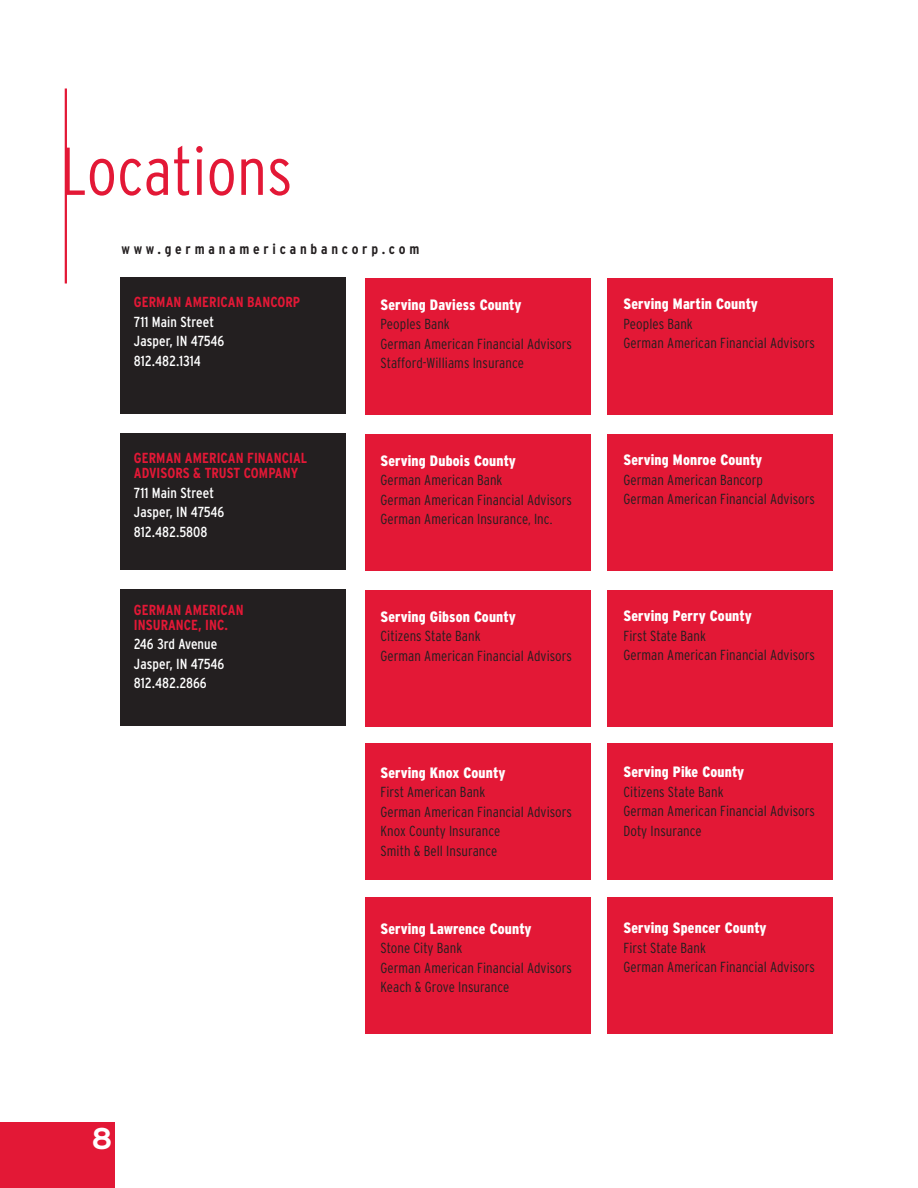
<style>
.page{position:relative;width:918px;height:1188px;background:#fff}
.page>*{position:absolute;margin:0;border:0;box-sizing:border-box;transform-origin:0 0}
.t1{font:300 condensed 67.5px "Interstate";color:#e31836}
.t2{font:700 30px "Interstate";color:#fff}
.t3{font:900 condensed 15px "Interstate";letter-spacing:.01em;color:#fff}
.t4{font:300 condensed 14.55px/19.5px "Interstate";letter-spacing:.005em;color:#231f20}
.t5{font:condensed 14.55px/19.5px "Interstate";letter-spacing:.005em;color:#fff}
.t6{font:700 condensed 14.55px "Interstate";letter-spacing:.005em;color:#e31836}
.t7{font:700 condensed 14.55px "Interstate";letter-spacing:.26em;color:#231f20}
</style>
<div class="page">
<div style="left:120px;top:278px;width:226px;height:136px;background:#231f20"></div>
<div style="left:120px;top:434px;width:226px;height:136px;background:#231f20"></div>
<div style="left:120px;top:590px;width:226px;height:136px;background:#231f20"></div>
<div style="left:365px;top:278px;width:226px;height:137px;background:#e31836"></div>
<div style="left:365px;top:434px;width:226px;height:137px;background:#e31836"></div>
<div style="left:365px;top:590px;width:226px;height:137px;background:#e31836"></div>
<div style="left:608px;top:278px;width:225px;height:137px;background:#e31836"></div>
<div style="left:608px;top:434px;width:225px;height:137px;background:#e31836"></div>
<div style="left:608px;top:590px;width:225px;height:137px;background:#e31836"></div>
<div style="left:365px;top:743px;width:226px;height:137px;background:#e31836"></div>
<div style="left:608px;top:743px;width:225px;height:137px;background:#e31836"></div>
<div style="left:365px;top:897px;width:226px;height:137px;background:#e31836"></div>
<div style="left:608px;top:897px;width:225px;height:137px;background:#e31836"></div>
<div style="left:0;top:1122px;width:116px;height:66px;background:#e31836"></div>
<hr style="left:65px;top:88px;width:2px;height:196px;background:#e31836">
<h1 class="t1" style="left:60px;top:133px;width:234px">Locations</h1>
<p class="t7" style="left:121px;top:241px;width:299px">WWW.GERMANAMERICANBANCORP.COM</p>
<p class="t6" style="left:134px;top:294px;width:17px">GERMAN</p>
<p class="t6" style="left:185px;top:294px;width:16px">AMERICAN</p>
<p class="t6" style="left:247px;top:294px;width:16px">BANCOR</p>
<p class="t6" style="left:293px;top:294px;width:9px">P</p>
<p class="t5" style="left:134px;top:312px;width:92px">711 Main Street<br>Jasper, IN 47546<br>812.482.1314</p>
<p class="t6" style="left:134px;top:450px;width:17px">GERMAN</p>
<p class="t6" style="left:185px;top:450px;width:16px">AMERICAN</p>
<p class="t6" style="left:247px;top:450px;width:15px">FINANCIAL</p>
<p class="t6" style="left:134px;top:465px;width:16px">ADVISORS</p>
<p class="t6" style="left:193px;top:465px;width:27px">&amp; TRUST</p>
<p class="t6" style="left:244px;top:465px;width:40px">COM PANY</p>
<p class="t5" style="left:134px;top:483px;width:92px">711 Main Street<br>Jasper, IN 47546<br>812.482.5808</p>
<p class="t6" style="left:134px;top:601px;width:17px">GERMAN</p>
<p class="t6" style="left:185px;top:601px;width:16px">AMERICAN</p>
<p class="t6" style="left:134px;top:616px;width:13px">INSURANCE</p>
<p class="t6" style="left:198px;top:616px;width:31px">, INC.</p>
<p class="t5" style="left:134px;top:634px;width:92px">246 3rd Avenue<br>Jasper, IN 47546<br>812.482.2866</p>
<p class="t3" style="left:381px;top:296px;width:143px">Serving Daviess County</p>
<p class="t4" style="left:381px;top:314px;width:193px">Peoples Bank<br>German American Financial Advisors<br>Stafford-Williams Insurance</p>
<p class="t3" style="left:381px;top:452px;width:137px">Serving Dubois County</p>
<p class="t4" style="left:381px;top:470px;width:193px">German American Bank<br>German American Financial Advisors<br>German American Insurance, Inc.</p>
<p class="t3" style="left:381px;top:608px;width:137px">Serving Gibson County</p>
<p class="t4" style="left:381px;top:626px;width:193px">Citizens State Bank<br>German American Financial Advisors</p>
<p class="t3" style="left:381px;top:764px;width:126px">Serving Knox County</p>
<p class="t4" style="left:381px;top:782px;width:193px">First American Bank<br>German American Financial Advisors<br>Knox County Insurance<br>Smith &amp; Bell Insurance</p>
<p class="t3" style="left:381px;top:920px;width:153px">Serving Lawrence County</p>
<p class="t4" style="left:381px;top:938px;width:193px">Stone City Bank<br>German American Financial Advisors<br>Keach &amp; Grove Insurance</p>
<p class="t3" style="left:624px;top:296px;width:136px">Serving Martin County</p>
<p class="t4" style="left:624px;top:314px;width:193px">Peoples Bank<br>German American Financial Advisors</p>
<p class="t3" style="left:624px;top:452px;width:140px">Serving Monroe County</p>
<p class="t4" style="left:624px;top:470px;width:193px">German American Bancorp<br>German American Financial Advisors</p>
<p class="t3" style="left:624px;top:608px;width:130px">Serving Perry County</p>
<p class="t4" style="left:624px;top:626px;width:193px">First State Bank<br>German American Financial Advisors</p>
<p class="t3" style="left:624px;top:764px;width:122px">Serving Pike County</p>
<p class="t4" style="left:624px;top:782px;width:193px">Citizens State Bank<br>German American Financial Advisors<br>Doty Insurance</p>
<p class="t3" style="left:624px;top:920px;width:145px">Serving Spencer County</p>
<p class="t4" style="left:624px;top:938px;width:193px">First State Bank<br>German American Financial Advisors</p>
<h2 class="t2" style="left:91px;top:1122px;width:23px">8</h2>
</div>
